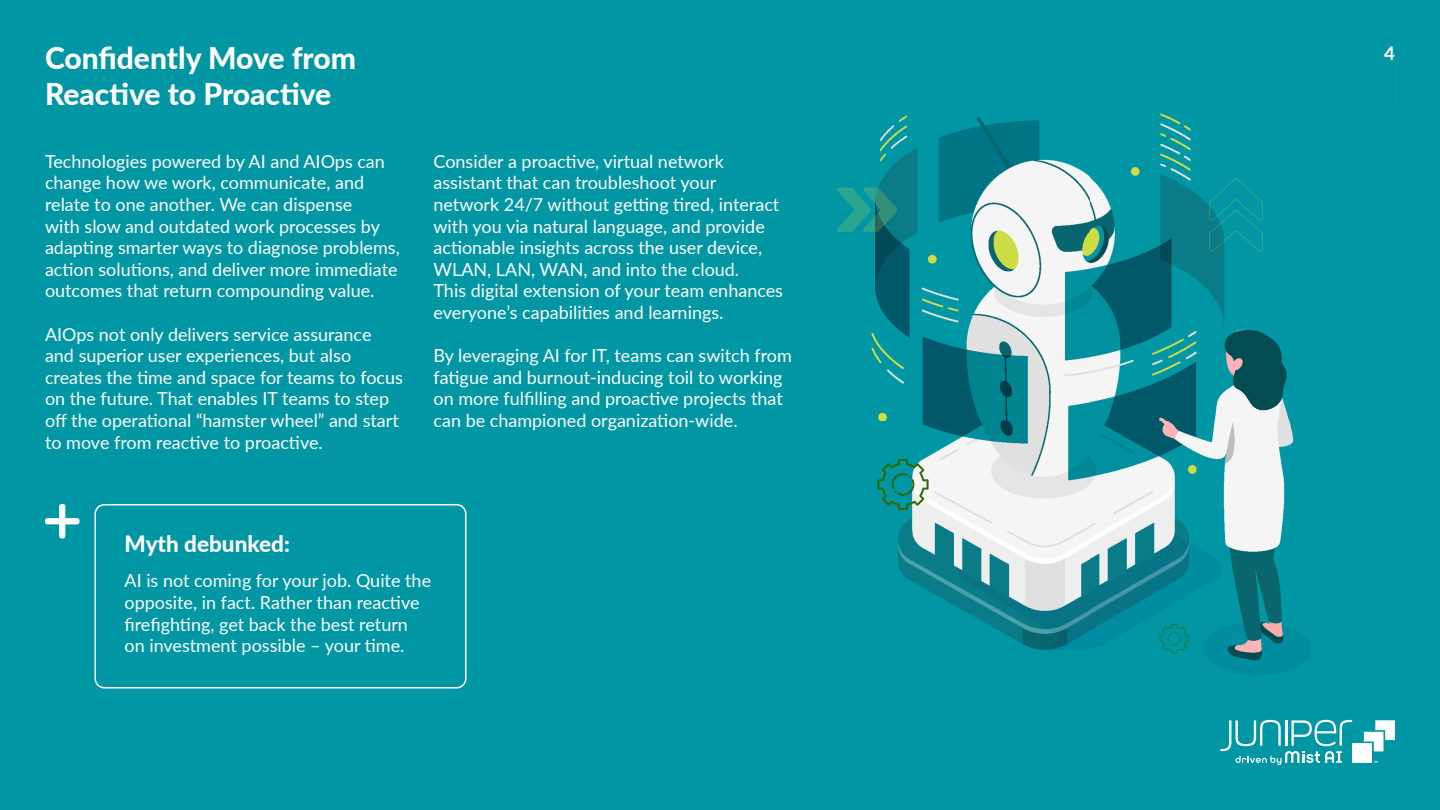
<style>
.page{position:relative;width:1440px;height:810px;background:#0096a4}
.page>*{position:absolute;margin:0;border:0;box-sizing:border-box;transform-origin:0 0}
.t1{font:800 30px/36px "Lato";color:#fff}
.t2{font:800 22.5px "Lato";color:#fff}
.t3{font:700 18.75px "Lato";color:#fff}
.t4{font:18px/21.6px "Lato";color:#fff}
</style>
<div class="page">
<img style="left:838px;top:113px;width:515px;height:609px">
<svg style="left:1364px;top:720px;width:31px;height:31px"></svg>
<div style="left:1352px;top:743px;width:20px;height:20px;background:#fff"></div>
<svg style="left:1220px;top:720px;width:132px;height:45px"></svg>
<svg style="left:837px;top:188px;width:61px;height:44px"></svg>
<svg style="left:1208px;top:177px;width:56px;height:76px"></svg>
<svg style="left:878px;top:459px;width:51px;height:51px"></svg>
<svg style="left:1160px;top:624px;width:29px;height:30px"></svg>
<div style="left:94px;top:504px;width:372px;height:184px;border:2px solid #fff;border-radius:9px"></div>
<svg style="left:45px;top:504px;width:34px;height:34px"></svg>
<h1 class="t1" style="left:45px;top:39px;width:313px">Confidently Move from<br>Reactive to Proactive</h1>
<p class="t4" style="left:45px;top:150px;width:356px">Technologies powered by AI and AIOps can change how we work, communicate, and relate to one another. We can dispense<br>with slow and outdated work processes by adapting smarter ways to diagnose problems, action solutions, and deliver more immediate outcomes that return compounding value.</p>
<p class="t4" style="left:45px;top:322px;width:360px">AIOps not only delivers service assurance and superior user experiences, but also creates the time and space for teams to focus on the future. That enables IT teams to step off the operational “hamster wheel” and start to move from reactive to proactive.</p>
<p class="t4" style="left:433px;top:150px;width:351px">Consider a proactive, virtual network assistant that can troubleshoot your network 24/7 without getting tired, interact with you via natural language, and provide actionable insights across the user device, WLAN, LAN, WAN, and into the cloud.<br>This digital extension of your team enhances everyone’s capabilities and learnings.</p>
<p class="t4" style="left:433px;top:344px;width:360px">By leveraging AI for IT, teams can switch from fatigue and burnout-inducing toil to working on more fulfilling and proactive projects that can be championed organization-wide.</p>
<p class="t2" style="left:124px;top:527px;width:167px">Myth debunked:</p>
<p class="t4" style="left:124px;top:569px;width:308px">AI is not coming for your job. Quite the opposite, in fact. Rather than reactive firefighting, get back the best return on investment possible – your time.</p>
<p class="t3" style="left:1384px;top:39px;width:12px">4</p>
</div>
